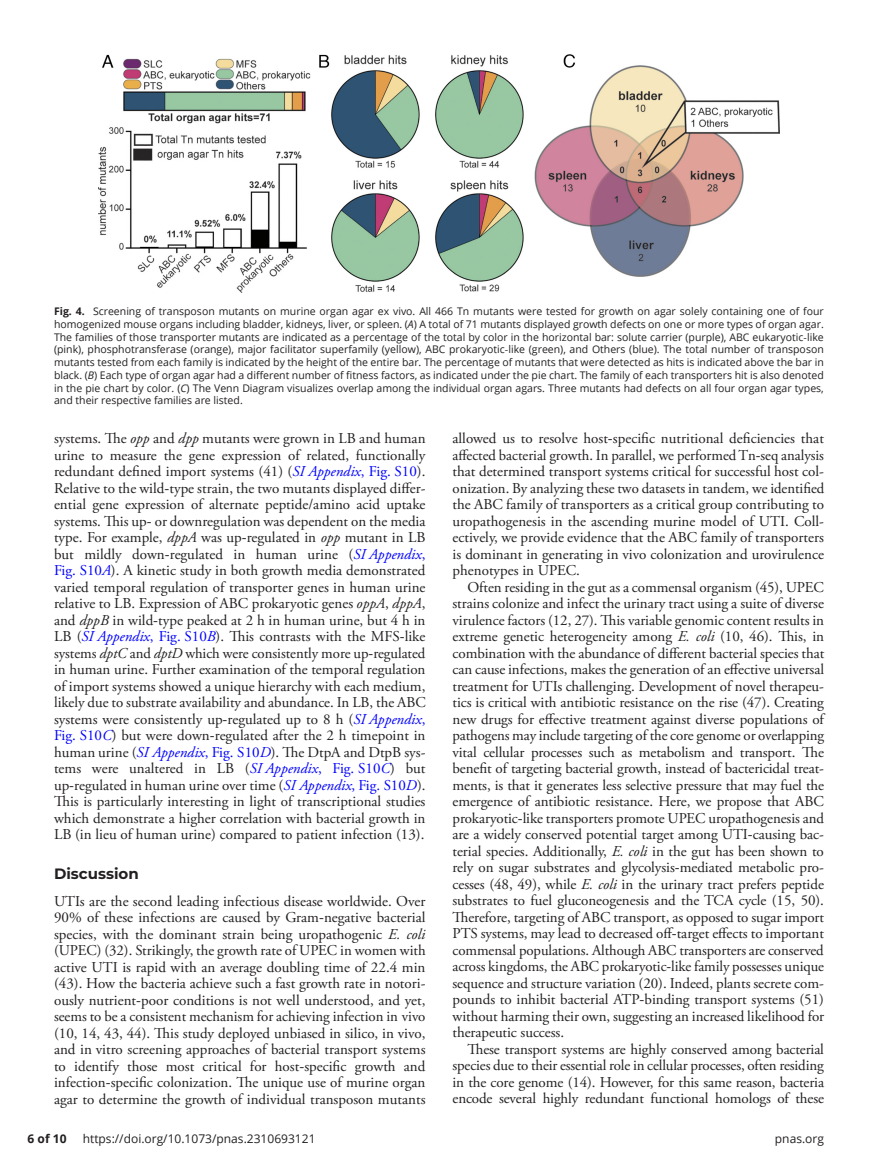
<style>
.page{position:relative;width:878px;height:1175px;background:#fff}
.page>*{position:absolute;margin:0;border:0;box-sizing:border-box;transform-origin:0 0}
.t1{font:15px/16.5px "Adobe Garamond Pro";color:#231f20;text-align:justify}
.t2{font:700 15px "Montserrat";color:#231f20}
.t3{font:12px "Open Sans";color:#231f20}
.t4{font:700 12px "Open Sans";color:#231f20}
.t5{font:10.5px/12.8px "Open Sans";color:#231f20;text-align:justify}
.s1{font-weight:700}
.s2{font-style:italic}
.s3{font-family:"STIX"}
.s4{font-style:italic;color:#00f}
.s5{color:#00f}
</style>
<div class="page">
<img style="left:98px;top:54px;width:681px;height:239px">
<p class="t5" style="left:54px;top:305px;width:771px"><span class="s1">Fig. 4.</span> Screening of transposon mutants on murine organ agar ex vivo. All 466 Tn mutants were tested for growth on agar solely containing one of four homogenized mouse organs including bladder, kidneys, liver, or spleen. (<span class="s2">A</span>) A total of 71 mutants displayed growth defects on one or more types of organ agar.<br>The families of those transporter mutants are indicated as a percentage of the total by color in the horizontal bar: solute carrier (purple), ABC eukaryotic<span class="s3">-</span>like (pink), phosphotransferase (orange), major facilitator superfamily (yellow), ABC prokaryotic<span class="s3">-</span>like (green), and Others (blue). The total number of transposon mutants tested from each family is indicated by the height of the entire bar. The percentage of mutants that were detected as hits is indicated above the bar in black. (<span class="s2">B</span>) Each type of organ agar had a different number of fitness factors, as indicated under the pie chart. The family of each transporters hit is also denoted in the pie chart by color. (<span class="s2">C</span>) The Venn Diagram visualizes overlap among the individual organ agars. Three mutants had defects on all four organ agar types, and their respective families are listed.</p>
<p class="t1" style="left:54px;top:430px;width:373px">systems. The <span class="s2">opp</span> and <span class="s2">dpp</span> mutants were grown in LB and human urine to measure the gene expression of related, functionally redundant defined import systems (41) (<span class="s4">SI Appendix</span><span class="s5">, Fig. S10</span>).<br>Relative to the wild<span class="s3">-</span>type strain, the two mutants displayed differ&shy;ential gene expression of alternate peptide/amino acid uptake systems. This up<span class="s3">-</span> or downregulation was dependent on the media type. For example, <span class="s2">dppA</span> was up<span class="s3">-</span>regulated in <span class="s2">opp</span> mutant in LB but mildly down<span class="s3">-</span>regulated in human urine (<span class="s4">SI Appendix</span><span class="s5">, Fig. S10</span><span class="s4">A</span>). A kinetic study in both growth media demonstrated varied temporal regulation of transporter genes in human urine relative to LB. Expression of ABC prokaryotic genes <span class="s2">oppA</span>, <span class="s2">dppA</span>, and <span class="s2">dppB</span> in wild<span class="s3">-</span>type peaked at 2 h in human urine, but 4 h in LB (<span class="s4">SI Appendix</span><span class="s5">, Fig. S10</span><span class="s4">B</span>). This contrasts with the MFS<span class="s3">-</span>like systems <span class="s2">dptC</span> and <span class="s2">dptD</span> which were consistently more up<span class="s3">-</span>regulated in human urine. Further examination of the temporal regulation of import systems showed a unique hierarchy with each medium, likely due to substrate availability and abundance. In LB, the ABC systems were consistently up<span class="s3">-</span>regulated up to 8 h (<span class="s4">SI Appendix</span><span class="s5">, Fig. S10</span><span class="s4">C</span>) but were down<span class="s3">-</span>regulated after the 2 h timepoint in human urine (<span class="s4">SI Appendix</span><span class="s5">, Fig. S10</span><span class="s4">D</span>). The DtpA and DtpB sys&shy;tems were unaltered in LB (<span class="s4">SI Appendix</span><span class="s5">, Fig. S10</span><span class="s4">C</span>) but up<span class="s3">-</span>regulated in human urine over time (<span class="s4">SI Appendix</span><span class="s5">, Fig. S10</span><span class="s4">D</span>).<br>This is particularly interesting in light of transcriptional studies which demonstrate a higher correlation with bacterial growth in LB (in lieu of human urine) compared to patient infection (13).</p>
<p class="t2" style="left:54px;top:862px;width:86px">Discussion</p>
<p class="t1" style="left:54px;top:893px;width:373px">UTIs are the second leading infectious disease worldwide. Over 90% of these infections are caused by Gram<span class="s3">-</span>negative bacterial species, with the dominant strain being uropathogenic <span class="s2">E. coli </span>(UPEC) (32). Strikingly, the growth rate of UPEC in women with active UTI is rapid with an average doubling time of 22.4 min (43). How the bacteria achieve such a fast growth rate in notori&shy;ously nutrient<span class="s3">-</span>poor conditions is not well understood, and yet, seems to be a consistent mechanism for achieving infection in vivo (10, 14, 43, 44). This study deployed unbiased in silico, in vivo, and in vitro screening approaches of bacterial transport systems to identify those most critical for host<span class="s3">-</span>specific growth and infection<span class="s3">-</span>specific colonization. The unique use of murine organ agar to determine the growth of individual transposon mutants</p>
<p class="t1" style="left:452px;top:430px;width:373px">allowed us to resolve host<span class="s3">-</span>specific nutritional deficiencies that affected bacterial growth. In parallel, we performed Tn<span class="s3">-</span>seq analysis that determined transport systems critical for successful host col&shy;onization. By analyzing these two datasets in tandem, we identified the ABC family of transporters as a critical group contributing to uropathogenesis in the ascending murine model of UTI. Coll&shy;ectively, we provide evidence that the ABC family of transporters is dominant in generating in vivo colonization and urovirulence phenotypes in UPEC.</p>
<p class="t1" style="left:452px;top:579px;width:373px;text-indent:15px">Often residing in the gut as a commensal organism (45), UPEC strains colonize and infect the urinary tract using a suite of diverse virulence factors (12, 27). This variable genomic content results in extreme genetic heterogeneity among <span class="s2">E. coli</span> (10, 46). This, in combination with the abundance of different bacterial species that can cause infections, makes the generation of an effective universal treatment for UTIs challenging. Development of novel therapeu&shy;tics is critical with antibiotic resistance on the rise (47). Creating new drugs for effective treatment against diverse populations of pathogens may include targeting of the core genome or overlapping vital cellular processes such as metabolism and transport. The benefit of targeting bacterial growth, instead of bactericidal treat&shy;ments, is that it generates less selective pressure that may fuel the emergence of antibiotic resistance. Here, we propose that ABC prokaryotic<span class="s3">-</span>like transporters promote UPEC uropathogenesis and are a widely conserved potential target among UTI<span class="s3">-</span>causing bac&shy;terial species. Additionally, <span class="s2">E. coli</span> in the gut has been shown to rely on sugar substrates and glycolysis<span class="s3">-</span>mediated metabolic pro&shy;cesses (48, 49), while <span class="s2">E. coli</span> in the urinary tract prefers peptide substrates to fuel gluconeogenesis and the TCA cycle (15, 50).<br>Therefore, targeting of ABC transport, as opposed to sugar import PTS systems, may lead to decreased off<span class="s3">-</span>target effects to important commensal populations. Although ABC transporters are conserved across kingdoms, the ABC prokaryotic<span class="s3">-</span>like family possesses unique sequence and structure variation (20). Indeed, plants secrete com&shy;pounds to inhibit bacterial ATP<span class="s3">-</span>binding transport systems (51) without harming their own, suggesting an increased likelihood for therapeutic success.</p>
<p class="t1" style="left:452px;top:1041px;width:373px;text-indent:15px">These transport systems are highly conserved among bacterial species due to their essential role in cellular processes, often residing in the core genome (14). However, for this same reason, bacteria encode several highly redundant functional homologs of these</p>
<p class="t4" style="left:28px;top:1130px;width:40px">6 of 10</p>
<p class="t3" style="left:83px;top:1130px;width:234px">https://doi.org/10.1073/pnas.2310693121</p>
<p class="t3" style="left:774px;top:1130px;width:51px">pnas.org</p>
</div>
